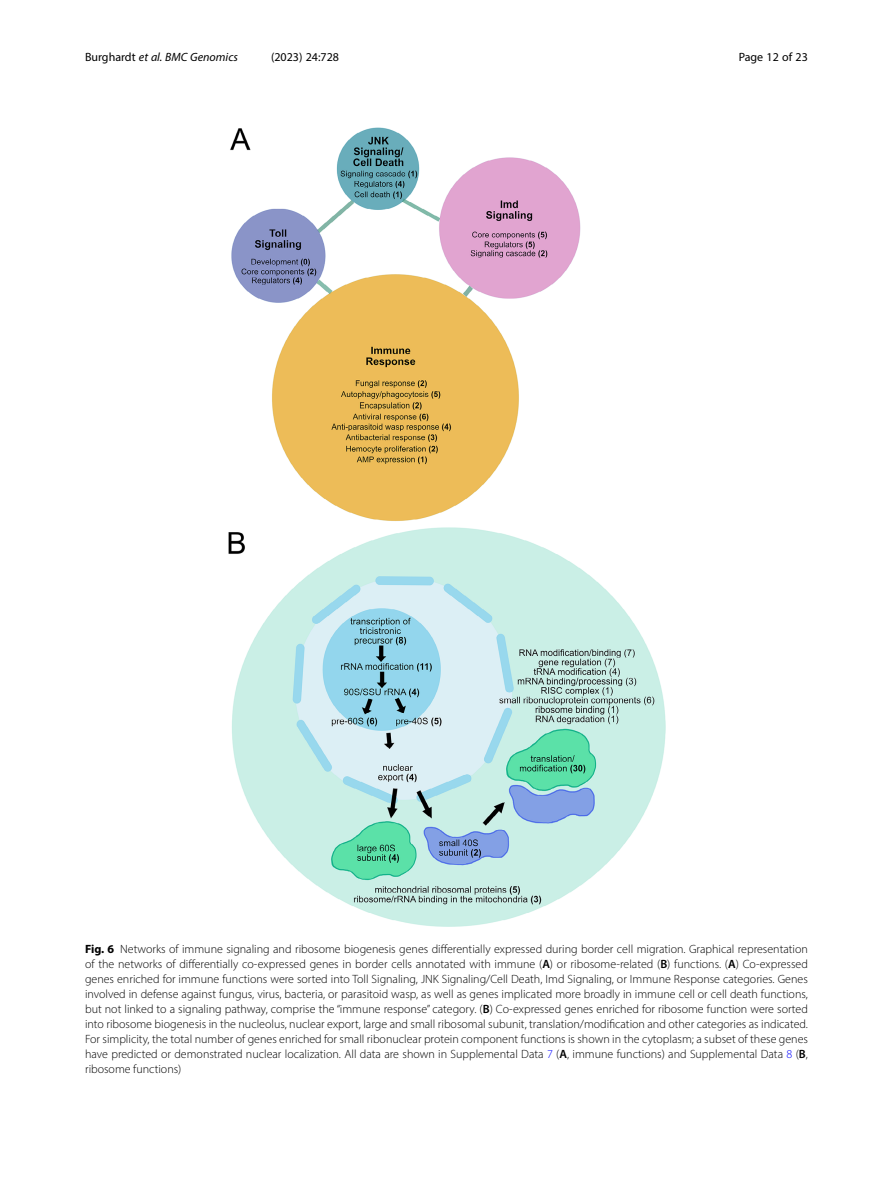
<style>
.page{position:relative;width:893px;height:1191px;background:#fff}
.page>*{position:absolute;margin:0;border:0;box-sizing:border-box;transform-origin:0 0}
.Figure_Caption{font:300 12px/15px "Myriad Pro";color:#000;text-align:justify}
.t1{font:italic 12px "Myriad Pro";color:#000}
.t2{font:12px "Myriad Pro";color:#000}
.s1{font-style:normal}
.s2{font-weight:700}
.s3{font-weight:600}
.s4{color:#00f}
</style>
<div class="page">
<img style="left:228px;top:127px;width:438px;height:799px">
<p class="t1" style="left:85px;top:50px;width:154px"><span class="s1">Burghardt</span> et al. BMC Genomics</p>
<p class="t2" style="left:271px;top:50px;width:70px">(2023) 24:728</p>
<p class="t2" style="left:739px;top:50px;width:71px">Page 12 of 23</p>
<p class="Figure_Caption" style="left:85px;top:941px;width:724px"><span class="s2">Fig. 6</span> Networks of immune signaling and ribosome biogenesis genes differentially expressed during border cell migration. Graphical representation of the networks of differentially co-expressed genes in border cells annotated with immune (<span class="s3">A</span>) or ribosome-related (<span class="s3">B</span>) functions. (<span class="s3">A</span>) Co-expressed genes enriched for immune functions were sorted into Toll Signaling, JNK Signaling/Cell Death, Imd Signaling, or Immune Response categories. Genes involved in defense against fungus, virus, bacteria, or parasitoid wasp, as well as genes implicated more broadly in immune cell or cell death functions, but not linked to a signaling pathway, comprise the “immune response” category. (<span class="s3">B</span>) Co-expressed genes enriched for ribosome function were sorted into ribosome biogenesis in the nucleolus, nuclear export, large and small ribosomal subunit, translation/modification and other categories as indicated.<br>For simplicity, the total number of genes enriched for small ribonuclear protein component functions is shown in the cytoplasm; a subset of these genes have predicted or demonstrated nuclear localization. All data are shown in Supplemental Data <span class="s4">7</span> (<span class="s3">A</span>, immune functions) and Supplemental Data <span class="s4">8</span> (<span class="s3">B</span>, ribosome functions)</p>
</div>
